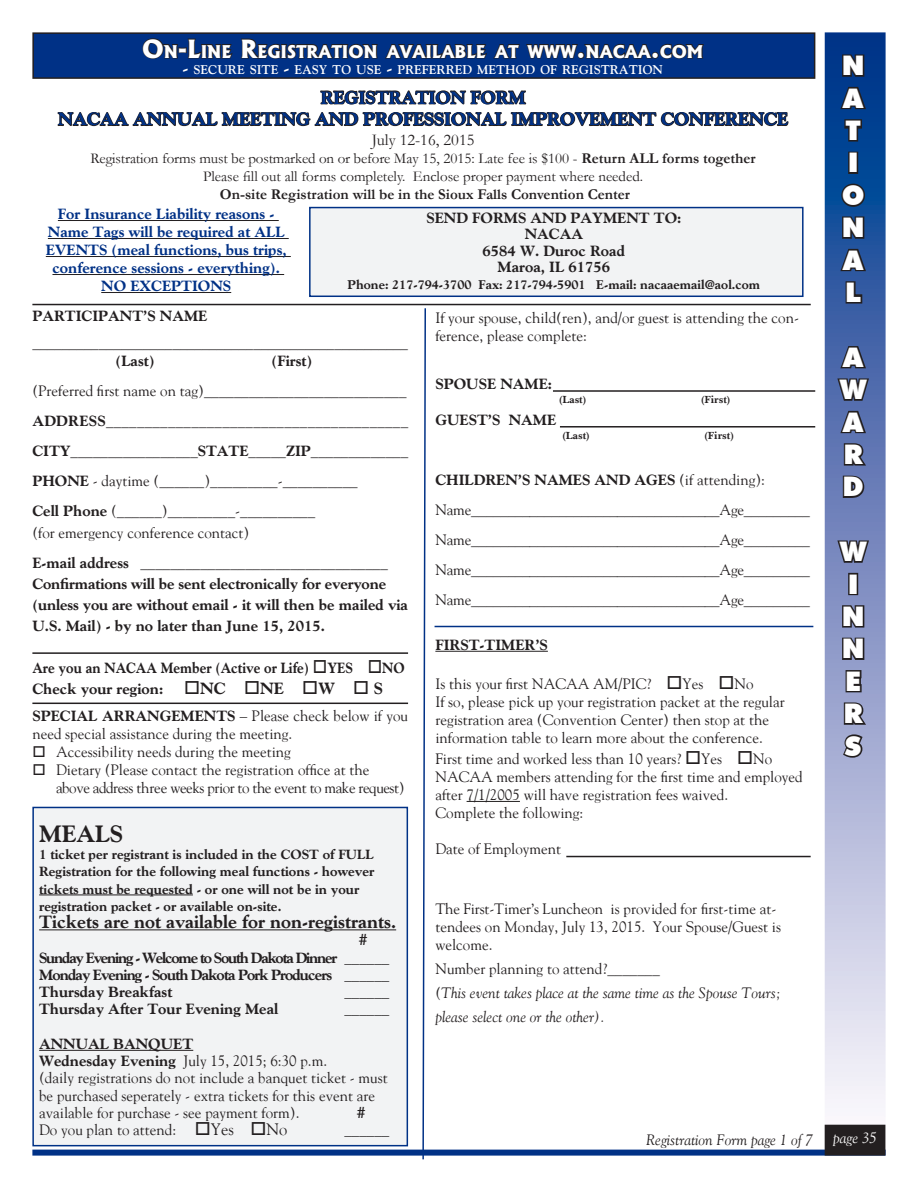
<style>
.page{position:relative;width:918px;height:1188px;background:#fff}
.page>*{position:absolute;margin:0;border:0;box-sizing:border-box;transform-origin:0 0}
.t1{font:900 27px/32.4px "Futura BT";color:#fff}
.t2{font:800 24px "Goudy";color:#231f20}
.t3{font:800 18px/21.6px "Goudy";color:#003186;text-align:center}
.t4{font:800 18px "Goudy";color:#231f20}
.t5{font:800 16.8px "Albertus";color:#fff}
.t6{font:16.5px "Garamond";color:#231f20}
.t7{font:800 16.5px "Goudy";color:#231f20}
.t8{font:15px/18px "Goudy";color:#231f20}
.t9{font:800 15px/16.5px "Goudy";color:#231f20}
.t10{font:15px/18px "Garamond";color:#231f20;text-align:center}
.t11{font:italic 15px/24px "Goudy";color:#231f20}
.t12{font:800 15px/18px "Goudy";color:#003186;text-align:center}
.t13{font:800 15px/21px "Goudy";color:#231f20;scale:.9 1}
.t14{font:700 15px "Garamond";color:#231f20}
.t15{font:italic 15px "Goudy";color:#fff}
.t16{font:800 13.5px/17.2px "Goudy";color:#231f20}
.t17{font:800 12.75px "Goudy";color:#231f20}
.t18{font:700 12.6px "Goudy";color:#fff}
.t19{font:10.5px "Baskerton Bold SWFTE";color:#231f20}
.s1{font-size:24px}
.s2{font-size:18px}
.s3{font-weight:700}
.s4{font-weight:800}
.s5{font-size:16.5px}
.s6{font-style:normal}
</style>
<div class="page">
<svg style="left:828px;top:35px;width:55px;height:1090px;background:#889bc7"></svg>
<div style="left:825px;top:32px;width:61px;height:1124px;border:2px solid #fff"></div>
<div style="left:32px;top:1150px;width:854px;height:6px;background:#003186"></div>
<svg style="left:838px;top:53px;width:30px;height:58px;background:#0b3068"></svg>
<svg style="left:843px;top:118px;width:21px;height:25px"></svg>
<div style="left:848px;top:152px;width:10px;height:22px;border:3px solid #231f20"></div>
<svg style="left:839px;top:181px;width:28px;height:28px"></svg>
<svg style="left:838px;top:215px;width:30px;height:58px;background:#214173"></svg>
<svg style="left:844px;top:280px;width:20px;height:25px"></svg>
<svg style="left:835px;top:345px;width:36px;height:90px;background:#435584"></svg>
<svg style="left:842px;top:441px;width:27px;height:26px"></svg>
<svg style="left:841px;top:474px;width:25px;height:25px"></svg>
<svg style="left:835px;top:521px;width:36px;height:61px;background:#6873a0"></svg>
<div style="left:848px;top:573px;width:10px;height:22px;border:3px solid #231f20"></div>
<svg style="left:841px;top:604px;width:25px;height:90px;background:#656a87"></svg>
<svg style="left:842px;top:700px;width:27px;height:26px"></svg>
<svg style="left:841px;top:732px;width:23px;height:27px"></svg>
<div style="left:825px;top:1125px;width:60px;height:30px;background:#231f20"></div>
<div style="left:825px;top:1125px;width:60px;height:31px;border:2px solid #231f20"></div>
<svg style="left:422px;top:308px;width:5px;height:852px"></svg>
<div style="left:32px;top:807px;width:376px;height:339px;background:#f2f3f4;border:2px solid #003186"></div>
<div style="left:309px;top:207px;width:495px;height:90px;background:#f2f3f4;border:2px solid #003186"></div>
<div style="left:33px;top:33px;width:782px;height:45px;background:#003186"></div>
<hr style="left:39px;top:895px;width:154px;height:1px;background:#231f20">
<hr style="left:39px;top:929px;width:357px;height:1px;background:#231f20">
<hr style="left:39px;top:1050px;width:154px;height:1px;background:#231f20">
<hr style="left:435px;top:651px;width:113px;height:1px;background:#231f20">
<hr style="left:467px;top:801px;width:53px;height:1px;background:#231f20">
<hr style="left:32px;top:652px;width:376px;height:2px;background:#231f20">
<hr style="left:32px;top:304px;width:779px;height:1px;background:#231f20">
<hr style="left:32px;top:703px;width:376px;height:1px;background:#231f20">
<hr style="left:58px;top:220px;width:221px;height:1px;background:#231f20">
<hr style="left:48px;top:238px;width:241px;height:1px;background:#231f20">
<hr style="left:46px;top:256px;width:245px;height:1px;background:#231f20">
<hr style="left:52px;top:274px;width:232px;height:1px;background:#231f20">
<hr style="left:101px;top:292px;width:130px;height:1px;background:#231f20">
<hr style="left:553px;top:390px;width:262px;height:2px;background:#231f20">
<hr style="left:560px;top:426px;width:255px;height:2px;background:#231f20">
<hr style="left:566px;top:856px;width:245px;height:1px;background:#231f20">
<hr style="left:435px;top:626px;width:378px;height:1px;background:#003186">
<svg style="left:57px;top:32px;width:732px;height:95px"></svg>
<p class="t5" style="left:142px;top:41px;width:563px"><span class="s1">O</span>N<span class="s1">-L</span>INE <span class="s1">R</span>EGISTRATION AVAILABLE AT WWW<span class="s1">.</span>NACAA<span class="s1">.</span>COM</p>
<p class="t18" style="left:183px;top:62px;width:482px"><span class="s2">-</span> SECURE SITE <span class="s2">-</span> EASY TO USE <span class="s2">-</span> PREFERRED METHOD OF REGISTRATION</p>
<p class="t3" style="left:58px;top:87px;width:731px">REGISTRATION FORM<br>NACAA ANNUAL MEETING AND PROFESSIONAL IMPROVEMENT CONFERENCE</p>
<p class="t6" style="left:372px;top:129px;width:104px">July 12-16, 2015</p>
<p class="t10" style="left:90px;top:149px;width:667px">Registration forms must be postmarked on or before May 15, 2015: Late fee is $100 - <span class="s3">Return ALL forms together<br></span>Please fill out all forms completely. Enclose proper payment where needed.</p>
<p class="t14" style="left:220px;top:184px;width:412px">On-site Registration will be in the Sioux Falls Convention Center</p>
<p class="t12" style="left:46px;top:205px;width:242px">For Insurance Liability reasons -<br>Name Tags will be required at ALL<br>EVENTS (meal functions, bus trips, conference sessions - everything).<br>NO EXCEPTIONS</p>
<p class="t9" style="left:426px;top:209px;width:256px;text-align:center">SEND FORMS AND PAYMENT TO:<br>NACAA<br>6584 W. Duroc Road<br>Maroa, IL 61756</p>
<p class="t17" style="left:348px;top:277px;width:414px">Phone: 217-794-3700 Fax: 217-794-5901 E-mail: nacaaemail@aol.com</p>
<p class="t9" style="left:32px;top:307px;width:177px">PARTICIPANT’S NAME</p>
<p class="t8" style="left:32px;top:333px;width:377px">___________________________________________________</p>
<p class="t9" style="left:116px;top:352px;width:41px">(Last)</p>
<p class="t9" style="left:271px;top:352px;width:42px">(First)</p>
<p class="t8" style="left:32px;top:375px;width:377px;line-height:30px">(Preferred first name on tag)___________________________ <span class="s4">ADDRESS</span>_______________________________________ <span class="s4">CITY</span>_________________<span class="s4">STATE</span>_____<span class="s4">ZIP</span>_____________ <span class="s4">PHONE</span> - daytime (______)_________-__________<br><span class="s4">Cell Phone</span> (______)_________-__________</p>
<p class="t8" style="left:32px;top:518px;width:357px;line-height:30px">(for emergency conference contact)<br><span class="s4">E-mail address</span> _________________________________</p>
<p class="t9" style="left:32px;top:574px;width:377px;line-height:21px">Confirmations will be sent electronically for everyone (unless you are without email - it will then be mailed via<br>U.S. Mail) - by no later than June 15, 2015.</p>
<p class="t13" style="left:32px;top:658px;width:415px">Are you an NACAA Member (Active or Life) □YES □NO<br>Check your region: □<span class="s5">NC</span> □<span class="s5">NE</span> □<span class="s5">W</span> □ <span class="s5">S</span></p>
<p class="t8" style="left:32px;top:707px;width:377px"><span class="s4">SPECIAL ARRANGEMENTS</span> – Please check below if you need special assistance during the meeting.</p>
<p class="t8" style="left:32px;top:743px;width:260px">□ Accessibility needs during the meeting</p>
<p class="t8" style="left:56px;top:761px;width:350px;text-indent:-24px">□ Dietary (Please contact the registration office at the above address three weeks prior to the event to make request)</p>
<h2 class="t2" style="left:39px;top:820px;width:86px">MEALS</h2>
<p class="t16" style="left:39px;top:846px;width:337px">1 ticket per registrant is included in the COST of FULL Registration for the following meal functions - however tickets must be requested - or one will not be in your registration packet - or available on-site.</p>
<p class="t4" style="left:39px;top:911px;width:359px">Tickets are not available for non-registrants.</p>
<p class="t7" style="left:359px;top:930px;width:11px">#</p>
<p class="t9" style="left:39px;top:949px;width:352px;line-height:17.2px;text-align:justify">Sunday Evening - Welcome to South Dakota Dinner ______ Monday Evening - South Dakota Pork Producers ______ Thursday Breakfast</p>
<p class="t9" style="left:344px;top:984px;width:46px">______</p>
<p class="t9" style="left:39px;top:1001px;width:241px">Thursday After Tour Evening Meal</p>
<p class="t9" style="left:344px;top:1001px;width:46px">______</p>
<p class="t8" style="left:39px;top:1035px;width:350px;line-height:17.2px"><span class="s4">ANNUAL BANQUET<br>Wednesday Evening</span> July 15, 2015; 6:30 p.m.<br>(daily registrations do not include a banquet ticket - must be purchased seperately - extra tickets for this event are available for purchase - see payment form).</p>
<p class="t7" style="left:356px;top:1103px;width:11px">#</p>
<p class="t8" style="left:39px;top:1121px;width:250px">Do you plan to attend: □<span class="s5">Yes</span> □<span class="s5">No</span></p>
<p class="t9" style="left:344px;top:1122px;width:46px">______</p>
<p class="t8" style="left:435px;top:308px;width:365px">If your spouse, child(ren), and/or guest is attending the con&shy;ference, please complete:</p>
<p class="t9" style="left:435px;top:375px;width:118px">SPOUSE NAME:</p>
<p class="t9" style="left:435px;top:411px;width:122px">GUEST’S NAME</p>
<p class="t19" style="left:559px;top:393px;width:29px">(Last)</p>
<p class="t19" style="left:701px;top:393px;width:31px">(First)</p>
<p class="t19" style="left:562px;top:429px;width:29px">(Last)</p>
<p class="t19" style="left:704px;top:429px;width:31px">(First)</p>
<p class="t8" style="left:435px;top:464px;width:376px;line-height:30px"><span class="s4">CHILDREN’S NAMES AND AGES</span> (if attending):<br>Name__________________________________Age_________ Name__________________________________Age_________ Name__________________________________Age_________ Name__________________________________Age_________</p>
<p class="t9" style="left:435px;top:636px;width:114px">FIRST-TIMER’S</p>
<p class="t8" style="left:435px;top:674px;width:351px">Is this your first NACAA AM/PIC? □Yes □No<br>If so, please pick up your registration packet at the regular registration area (Convention Center) then stop at the information table to learn more about the conference.</p>
<p class="t8" style="left:435px;top:749px;width:369px">First time and worked less than 10 years? □Yes □No NACAA members attending for the first time and employed after 7/1/2005 will have registration fees waived.<br>Complete the following:</p>
<p class="t8" style="left:435px;top:839px;width:127px">Date of Employment</p>
<p class="t8" style="left:435px;top:899px;width:347px">The First-Timer’s Luncheon is provided for first-time at&shy;tendees on Monday, July 13, 2015. Your Spouse/Guest is welcome.</p>
<p class="t11" style="left:435px;top:956px;width:347px"><span class="s6">Number planning to attend?_______<br>(</span>This event takes place at the same time as the Spouse Tours; please select one or the other).</p>
<p class="t11" style="left:646px;top:1128px;width:169px">Registration Form page 1 of 7</p>
<h1 class="t1" style="left:842px;top:49px;width:24px">N<br>A<br>T<br>I<br>O<br>N<br>A<br>L</h1>
<h1 class="t1" style="left:840px;top:341px;width:28px">A<br>W<br>A<br>R<br>D</h1>
<h1 class="t1" style="left:840px;top:535px;width:28px">W<br>I<br>N<br>N<br>E<br>R<br>S</h1>
<p class="t15" style="left:833px;top:1129px;width:45px">page 35</p>
</div>
